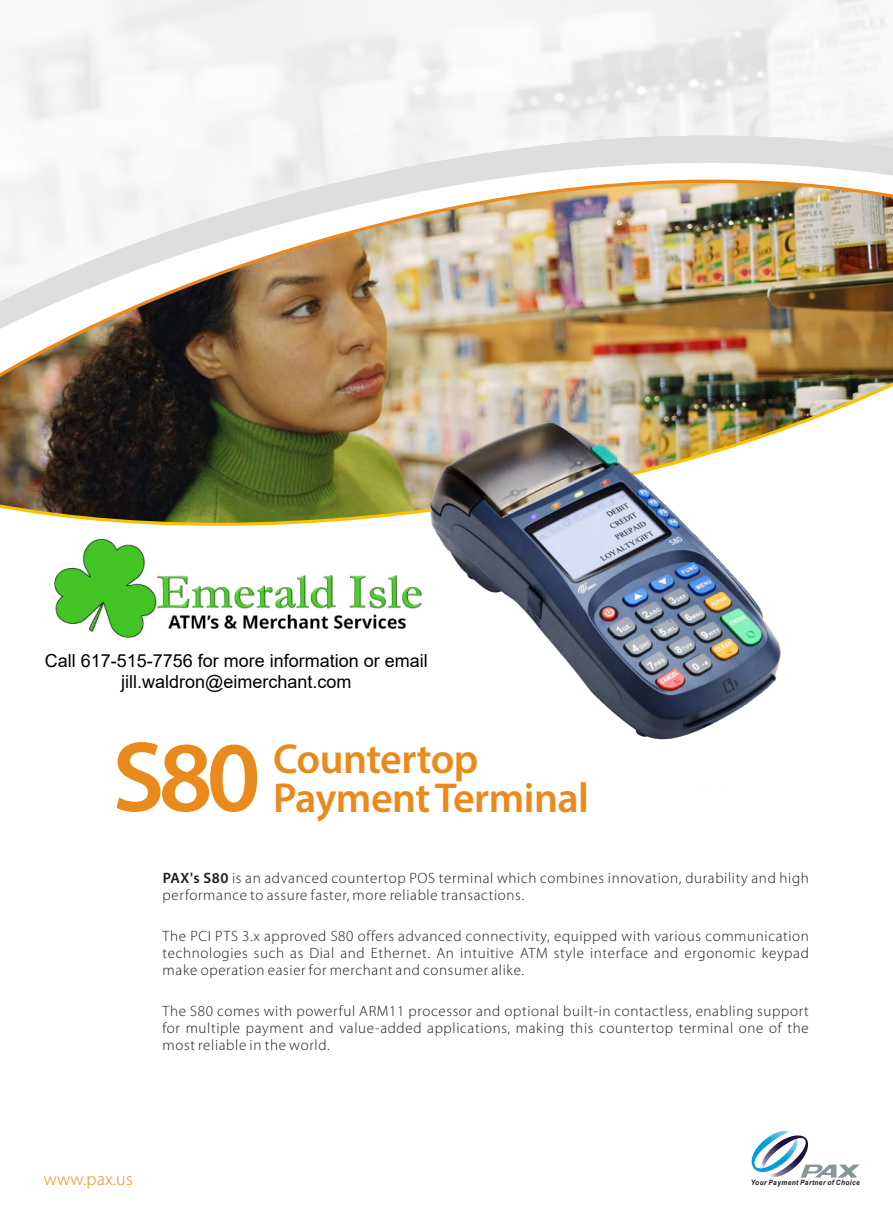
<style>
.page{position:relative;width:893px;height:1212px;background:#fff}
.page>*{position:absolute;margin:0;border:0;box-sizing:border-box;transform-origin:0 0}
.t1{font:600 100.5px "Myriad Pro";color:#eb8a1c}
.t2{font:600 42px/38.4px "Myriad Pro";letter-spacing:-.015em;color:#eb8a1c}
.t3{font:18px/21.6px "Arial";color:#000;text-align:center}
.t4{font:300 18px "Myriad Pro";letter-spacing:.01em;color:#eb8a1c}
.t5{font:300 15px/17px "Myriad Pro";letter-spacing:.045em;color:#1f1a17;text-align:justify}
.t6{font:italic 700 7.35px "Arial";letter-spacing:.055em;color:#1f1a17;scale:.9 1}
.s1{font-weight:600}
</style>
<div class="page">
<img style="left:4px;top:335px;width:889px;height:36px">
<img style="left:0;top:308px;width:893px;height:27px">
<img style="left:0;top:0;width:893px;height:308px">
<img style="left:0;top:371px;width:893px;height:155px">
<svg style="left:751px;top:1130px;width:109px;height:48px"></svg>
<img style="left:365px;top:369px;width:487px;height:371px">
<img style="left:54px;top:538px;width:376px;height:106px">
<p class="t3" style="left:45px;top:649px;width:385px">Call 617-515-7756 for more information or email jill.waldron@eimerchant.com</p>
<h1 class="t1" style="left:112px;top:735px;width:150px">S80</h1>
<h2 class="t2" style="left:273px;top:744px;width:317px">Countertop<br>Payment Terminal</h2>
<p class="t5" style="left:163px;top:871px;width:648px"><span class="s1">PAX's S80</span> is an advanced countertop POS terminal which combines innovation, durability and high performance to assure faster, more reliable transactions.</p>
<p class="t5" style="left:163px;top:929px;width:648px">The PCI PTS 3.x approved S80 offers advanced connectivity, equipped with various communication technologies such as Dial and Ethernet. An intuitive ATM style interface and ergonomic keypad make operation easier for merchant and consumer alike.</p>
<p class="t5" style="left:163px;top:1004px;width:648px">The S80 comes with powerful ARM11 processor and optional built-in contactless, enabling support for multiple payment and value-added applications, making this countertop terminal one of the most reliable in the world.</p>
<p class="t4" style="left:44px;top:1171px;width:90px">www.pax.us</p>
<p class="t6" style="left:751px;top:1180px;width:123px">Your Payment Partner of Choice</p>
</div>
